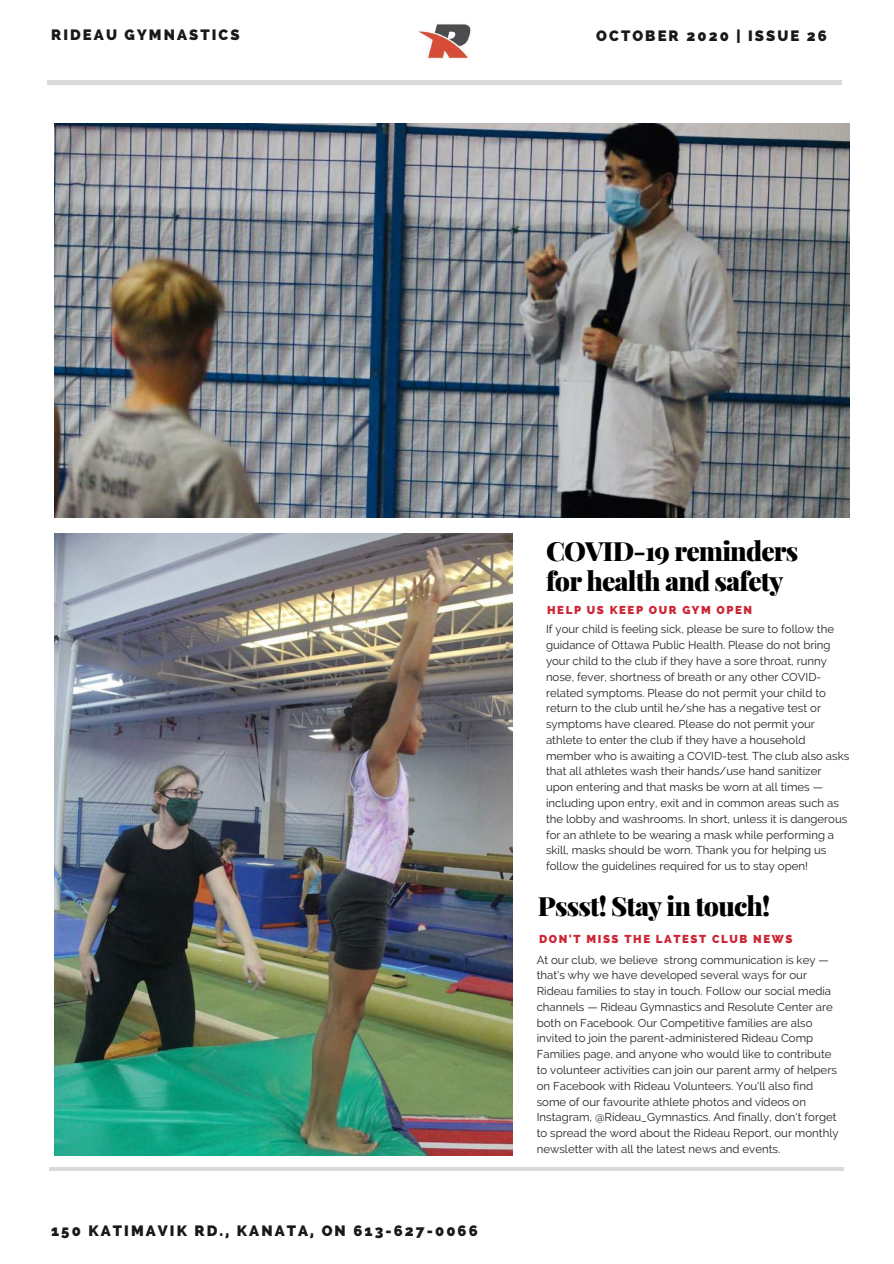
<style>
.page{position:relative;width:894px;height:1264px;background:#fff}
.page>*{position:absolute;margin:0;border:0;box-sizing:border-box;transform-origin:0 0}
.t1{font:900 26.55px/30.5px "Playfair Display";letter-spacing:-.03em;color:#000}
.t2{font:800 14.85px "Raleway";letter-spacing:.14em;color:#191919}
.t3{font:11.4px/15.8px "Raleway";color:#222}
.t4{font:800 11.4px "Raleway";letter-spacing:.14em;color:#cd2534}
</style>
<div class="page">
<img style="left:55px;top:124px;width:794px;height:393px">
<img style="left:55px;top:533px;width:457px;height:622px">
<hr style="left:49px;top:1167px;width:794px;height:3px;background:#000">
<hr style="left:48px;top:81px;width:794px;height:3px;background:#000">
<img style="left:419px;top:24px;width:52px;height:36px">
<h2 class="t2" style="left:51px;top:26px;width:190px">RIDEAU GYMNASTICS</h2>
<h2 class="t2" style="left:596px;top:27px;width:232px">OCTOBER 2020 | ISSUE 26</h2>
<h1 class="t1" style="left:546px;top:534px;width:254px">COVID-19 reminders for health and safety</h1>
<p class="t4" style="left:547px;top:603px;width:206px">HELP US KEEP OUR GYM OPEN</p>
<p class="t3" style="left:546px;top:621px;width:305px">If your child is feeling sick, please be sure to follow the guidance of Ottawa Public Health. Please do not bring your child to the club if they have a sore throat, runny nose, fever, shortness of breath or any other COVID&shy;related symptoms. Please do not permit your child to return to the club until he/she has a negative test or symptoms have cleared. Please do not permit your athlete to enter the club if they have a household member who is awaiting a COVID-test. The club also asks that all athletes wash their hands/use hand sanitizer upon entering and that masks be worn at all times — including upon entry, exit and in common areas such as the lobby and washrooms. In short, unless it is dangerous for an athlete to be wearing a mask while performing a skill, masks should be worn. Thank you for helping us follow the guidelines required for us to stay open!</p>
<h1 class="t1" style="left:537px;top:889px;width:234px">Pssst! Stay in touch!</h1>
<p class="t4" style="left:539px;top:932px;width:255px">DON'T MISS THE LATEST CLUB NEWS</p>
<h2 class="t2" style="left:51px;top:1221px;width:428px">150 KATIMAVIK RD., KANATA, ON 613-627-0066</h2>
<p class="t3" style="left:536px;top:951px;width:303px">At our club, we believe strong communication is key — that's why we have developed several ways for our Rideau families to stay in touch. Follow our social media channels — Rideau Gymnastics and Resolute Center are both on Facebook. Our Competitive families are also invited to join the parent-administered Rideau Comp Families page, and anyone who would like to contribute to volunteer activities can join our parent army of helpers on Facebook with Rideau Volunteers. You'll also find some of our favourite athlete photos and videos on Instagram, @Rideau_Gymnastics. And finally, don't forget to spread the word about the Rideau Report, our monthly newsletter with all the latest news and events.</p>
</div>
